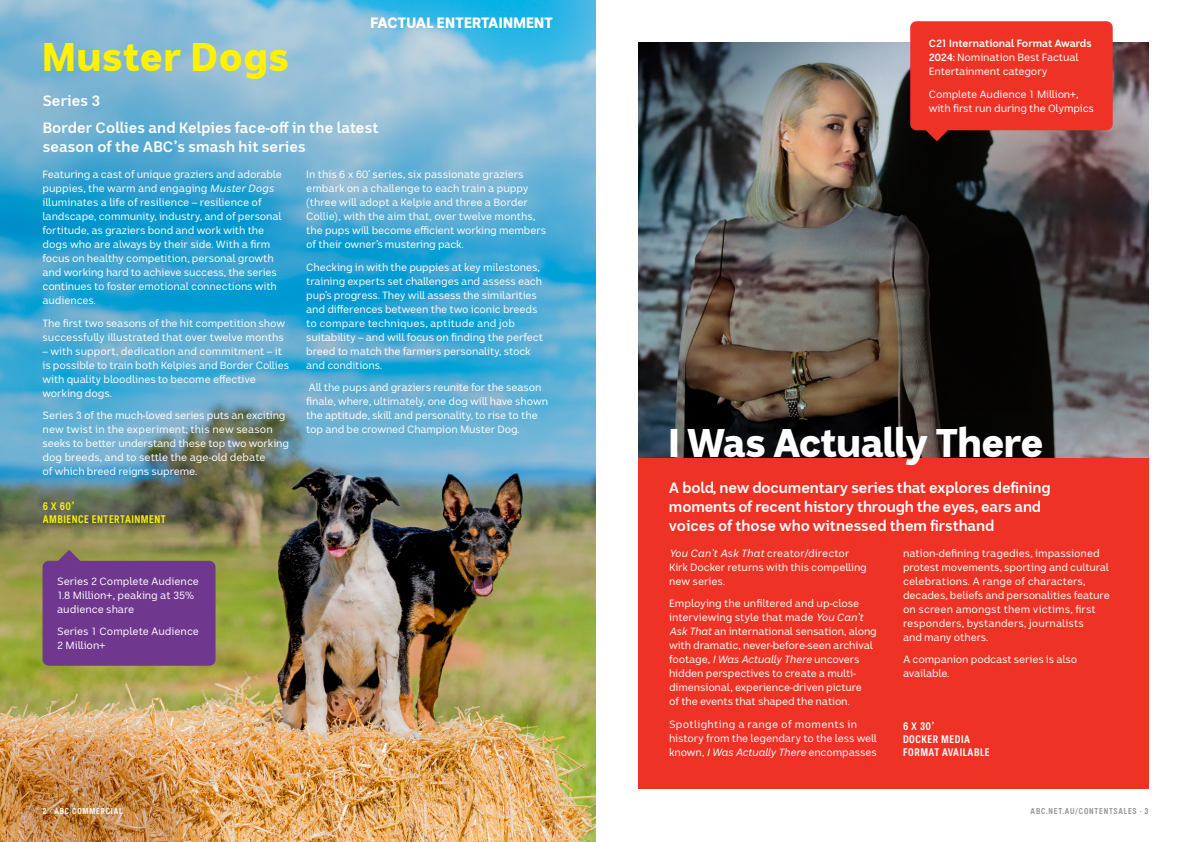
<style>
.page{position:relative;width:1191px;height:842px;background:#fff}
.page>*{position:absolute;margin:0;border:0;box-sizing:border-box;transform-origin:0 0}
.t1{font:900 40px "ABC Sans Nova";letter-spacing:-.01em;color:#fff}
.t2{font:900 40px "ABC Sans Nova";letter-spacing:.03em;color:#fff200}
.t3{font:700 15px/19px "ABC Sans Nova";color:#fff}
.t4{font:900 15px "ABC Sans Nova";letter-spacing:.02em;color:#fff}
.t5{font:700 condensed 11px/13px "ABC Sans Nova";letter-spacing:.05em;color:#fff}
.t6{font:700 condensed 11px/13px "ABC Sans Nova";letter-spacing:.05em;color:#fff200}
.t7{font:10.5px/14px "ABC Sans Nova";letter-spacing:-.01em;color:#fff}
.t8{font:700 condensed 8.5px "ABC Sans Nova";letter-spacing:.1em;color:#939598}
.t9{font:700 condensed 8.5px "ABC Sans Nova";letter-spacing:.1em;color:#fff}
.s1{font-style:italic}
.s2{font-weight:700}
</style>
<div class="page">
<div style="left:638px;top:457px;width:510px;height:331px;background:#ee3226"></div>
<img style="left:0;top:0;width:595px;height:842px">
<img style="left:638px;top:43px;width:510px;height:414px">
<div style="left:43px;top:561px;width:172px;height:105px;background:#6f378d;border-radius:6px"></div>
<svg style="left:55px;top:550px;width:28px;height:11px"></svg>
<div style="left:910px;top:21px;width:202px;height:109px;background:#ee3226;border-radius:6px"></div>
<svg style="left:922px;top:130px;width:29px;height:11px"></svg>
<h1 class="t2" style="left:43px;top:32px;width:247px">Muster Dogs</h1>
<h2 class="t4" style="left:370px;top:14px;width:184px">FACTUAL ENTERTAINMENT</h2>
<h2 class="t3" style="left:43px;top:87px;width:337px;line-height:27.5px">Series 3<br>Border Collies and Kelpies face-off in the latest</h2>
<h2 class="t3" style="left:43px;top:137px;width:264px">season of the ABC’s smash hit series</h2>
<p class="t7" style="left:43px;top:168px;width:241px">Featuring a cast of unique graziers and adorable puppies, the warm and engaging <span class="s1">Muster Dogs </span>illuminates a life of resilience – resilience of landscape, community, industry, and of personal fortitude, as graziers bond and work with the dogs who are always by their side. With a firm focus on healthy competition, personal growth and working hard to achieve success, the series continues to foster emotional connections with audiences.</p>
<p class="t7" style="left:43px;top:316px;width:244px">The first two seasons of the hit competition show successfully illustrated that over twelve months</p>
<p class="t7" style="left:43px;top:344px;width:248px">– with support, dedication and commitment – it is possible to train both Kelpies and Border Collies with quality bloodlines to become effective working dogs.</p>
<p class="t7" style="left:43px;top:409px;width:248px">Series 3 of the much-loved series puts an exciting new twist in the experiment; this new season seeks to better understand these top two working dog breeds, and to settle the age-old debate<br>of which breed reigns supreme.</p>
<p class="t6" style="left:43px;top:500px;width:125px">6 X 60’<br>AMBIENCE ENTERTAINMENT</p>
<p class="t7" style="left:306px;top:168px;width:241px">In this 6 x 60’ series, six passionate graziers embark on a challenge to each train a puppy (three will adopt a Kelpie and three a Border Collie), with the aim that, over twelve months, the pups will become efficient working members of their owner’s mustering pack.</p>
<p class="t7" style="left:306px;top:260px;width:238px">Checking in with the puppies at key milestones, training experts set challenges and assess each pup’s progress. They will assess the similarities and differences between the two iconic breeds to compare techniques, aptitude and job suitability – and will focus on finding the perfect breed to match the farmers personality, stock and conditions.</p>
<p class="t7" style="left:306px;top:380px;width:243px">All the pups and graziers reunite for the season finale, where, ultimately, one dog will have shown the aptitude, skill and personality, to rise to the top and be crowned Champion Muster Dog.</p>
<p class="t7" style="left:57px;top:574px;width:143px">Series 2 Complete Audience<br>1.8 Million+, peaking at 35% audience share</p>
<p class="t7" style="left:57px;top:625px;width:143px">Series 1 Complete Audience<br>2 Million+</p>
<p class="t7" style="left:928px;top:37px;width:164px"><span class="s2">C21 International Format Awards<br>2024:</span> Nomination Best Factual<br>Entertainment category</p>
<p class="t7" style="left:928px;top:87px;width:167px">Complete Audience 1 Million+, with first run during the Olympics</p>
<h1 class="t1" style="left:668px;top:418px;width:376px">I Was Actually There</h1>
<h2 class="t3" style="left:669px;top:478px;width:383px">A bold, new documentary series that explores defining moments of recent history through the eyes, ears and voices of those who witnessed them firsthand</h2>
<p class="t7" style="left:669px;top:546px;width:199px"><span class="s1">You Can’t Ask That</span> creator/director<br>Kirk Docker returns with this compelling new series.</p>
<p class="t7" style="left:669px;top:596px;width:209px">Employing the unfiltered and up-close interviewing style that made <span class="s1">You Can’t Ask That</span> an international sensation, along with dramatic, never-before-seen archival footage, <span class="s1">I Was Actually There</span> uncovers hidden perspectives to create a multi&shy;dimensional, experience-driven picture<br>of the events that shaped the nation.</p>
<p class="t7" style="left:669px;top:717px;width:209px">Spotlighting a range of moments in history from the legendary to the less well known, <span class="s1">I Was Actually There</span> encompasses</p>
<p class="t7" style="left:903px;top:546px;width:208px">nation-defining tragedies, impassioned protest movements, sporting and cultural celebrations. A range of characters, decades, beliefs and personalities feature on screen amongst them victims, first responders, bystanders, journalists<br>and many others.</p>
<p class="t7" style="left:903px;top:652px;width:176px">A companion podcast series is also available.</p>
<p class="t5" style="left:903px;top:719px;width:88px">6 X 30’<br>DOCKER MEDIA<br>FORMAT AVAILABLE</p>
<p class="t9" style="left:43px;top:806px;width:81px">2 · ABC COMMERCIAL</p>
<p class="t8" style="left:1030px;top:806px;width:119px">ABC.NET.AU/CONTENTSALES · 3</p>
</div>
